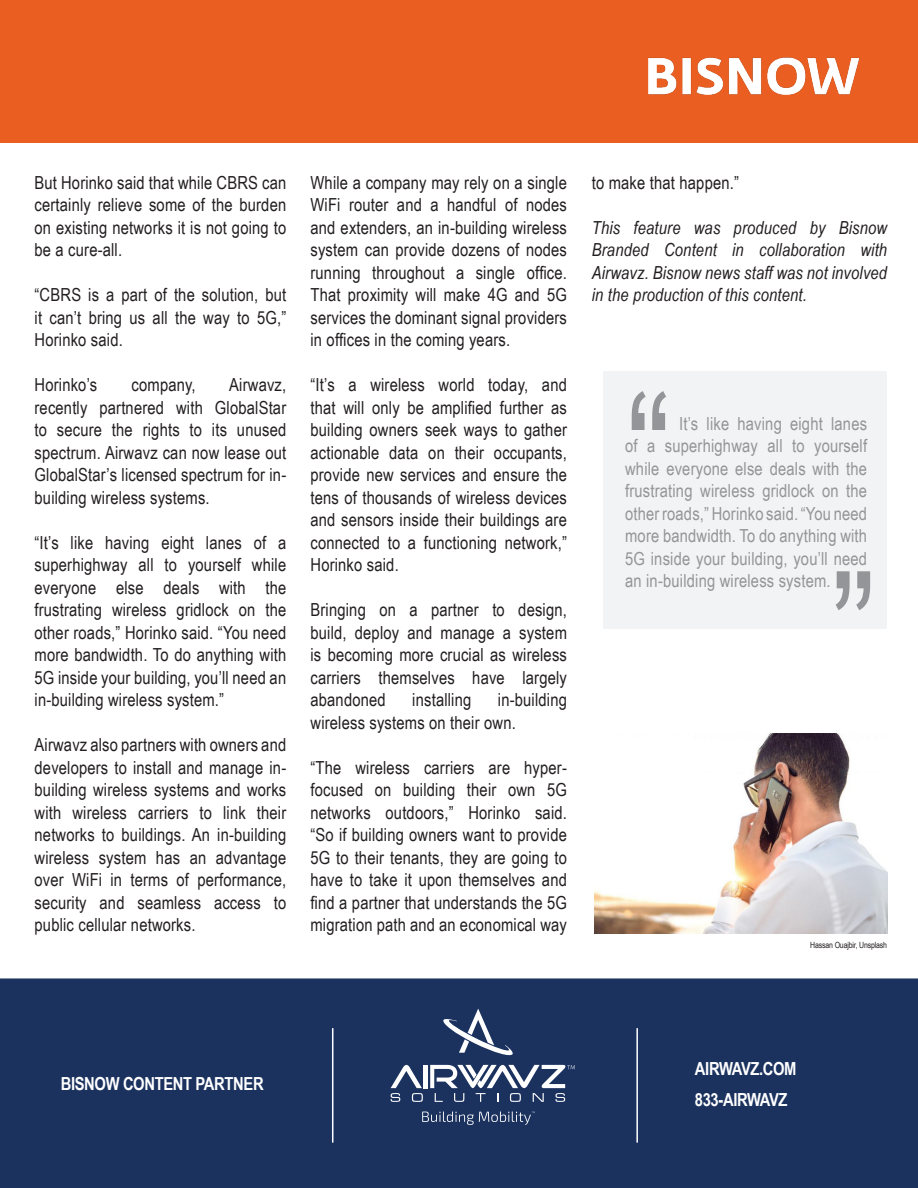
<style>
.page{position:relative;width:918px;height:1188px;background:#fff}
.page>*{position:absolute;margin:0;border:0;box-sizing:border-box;transform-origin:0 0}
.t1{font:18px/22.5px "Arial Narrow";letter-spacing:.01em;color:#231f20;text-align:justify}
.t2{font:18px/22.5px "Arial Narrow";letter-spacing:.01em;color:#939598;text-align:justify}
.t3{font:italic 18px/22.5px "Arial Narrow";letter-spacing:.01em;color:#231f20;text-align:justify}
.t4{font:700 18px "Arial Narrow";letter-spacing:-.02em;color:#fff}
.t5{font:8.55px "Arial Narrow";letter-spacing:-.02em;color:#231f20}
</style>
<div class="page">
<div style="left:0;top:978px;width:918px;height:210px;background:#1b325f"></div>
<svg style="left:442px;top:1009px;width:72px;height:48px"></svg>
<svg style="left:422px;top:1111px;width:113px;height:14px;background:#42557a"></svg>
<svg style="left:391px;top:1065px;width:184px;height:37px"></svg>
<div style="left:0;top:0;width:918px;height:143px;background:#eb5e21"></div>
<img style="left:649px;top:58px;width:211px;height:36px">
<hr style="left:636px;top:1028px;width:2px;height:115px;background:#fff">
<hr style="left:332px;top:1028px;width:1px;height:115px;background:#fff">
<div style="left:604px;top:372px;width:283px;height:257px;background:#f2f3f4"></div>
<svg style="left:632px;top:391px;width:34px;height:39px"></svg>
<svg style="left:836px;top:571px;width:34px;height:39px"></svg>
<img style="left:595px;top:734px;width:292px;height:200px">
<p class="t1" style="left:35px;top:170px;width:253px">But Horinko said that while CBRS can certainly relieve some of the burden on existing networks it is not going to be a cure-all.</p>
<p class="t1" style="left:35px;top:283px;width:253px">“CBRS is a part of the solution, but it can’t bring us all the way to 5G,” Horinko said.</p>
<p class="t1" style="left:35px;top:373px;width:64px">Horinko’s</p>
<p class="t1" style="left:132px;top:373px;width:66px">company,</p>
<p class="t1" style="left:35px;top:373px;width:253px;text-indent:195px">Airwavz, recently partnered with GlobalStar to secure the rights to its unused spectrum. Airwavz can now lease out GlobalStar’s licensed spectrum for in&shy;building wireless systems.</p>
<p class="t1" style="left:35px;top:530px;width:253px">“It’s like having eight lanes of a superhighway all to yourself while everyone else deals with the frustrating wireless gridlock on the other roads,” Horinko said. “You need more bandwidth. To do anything with 5G inside your building, you’ll need an in-building wireless system.”</p>
<p class="t1" style="left:35px;top:733px;width:253px">Airwavz also partners with owners and developers to install and manage in&shy;building wireless systems and works with wireless carriers to link their networks to buildings. An in-building wireless system has an advantage over WiFi in terms of performance, security and seamless access to public cellular networks.</p>
<p class="t1" style="left:310px;top:170px;width:258px">While a company may rely on a single WiFi router and a handful of nodes and extenders, an in-building wireless system can provide dozens of nodes running throughout a single office.<br>That proximity will make 4G and 5G services the dominant signal providers in offices in the coming years.</p>
<p class="t1" style="left:310px;top:373px;width:258px">“It’s a wireless world today, and that will only be amplified further as building owners seek ways to gather actionable data on their occupants, provide new services and ensure the tens of thousands of wireless devices and sensors inside their buildings are connected to a functioning network,” Horinko said.</p>
<p class="t1" style="left:310px;top:598px;width:258px">Bringing on a partner to design, build, deploy and manage a system is becoming more crucial as wireless carriers themselves have largely abandoned</p>
<p class="t1" style="left:310px;top:688px;width:258px;text-indent:187px">in-building wireless systems on their own.</p>
<p class="t1" style="left:310px;top:755px;width:258px">“The wireless carriers are hyper&shy;focused on building their own 5G networks outdoors,” Horinko said. “So if building owners want to provide 5G to their tenants, they are going to have to take it upon themselves and find a partner that understands the 5G migration path and an economical way</p>
<p class="t1" style="left:412px;top:688px;width:61px">installing</p>
<p class="t1" style="left:592px;top:170px;width:149px">to make that happen.”</p>
<p class="t3" style="left:592px;top:216px;width:297px">This feature was produced by Bisnow Branded Content in collaboration with Airwavz. Bisnow news staff was not involved in the production of this content.</p>
<p class="t2" style="left:625px;top:411px;width:244px;text-indent:54px">It’s like having eight lanes of a superhighway all to yourself while everyone else deals with the frustrating wireless gridlock on the other roads,” Horinko said. “You need more bandwidth. To do anything with 5G inside your building, you’ll need an in-building wireless system.</p>
<p class="t5" style="left:810px;top:939px;width:78px">Hassan Ouajbir, Unsplash</p>
<p class="t4" style="left:61px;top:1071px;width:204px">BISNOW CONTENT PARTNER</p>
<p class="t4" style="left:695px;top:1055px;width:103px">AIRWAVZ.COM</p>
<p class="t4" style="left:695px;top:1086px;width:94px">833-AIRWAVZ</p>
</div>
